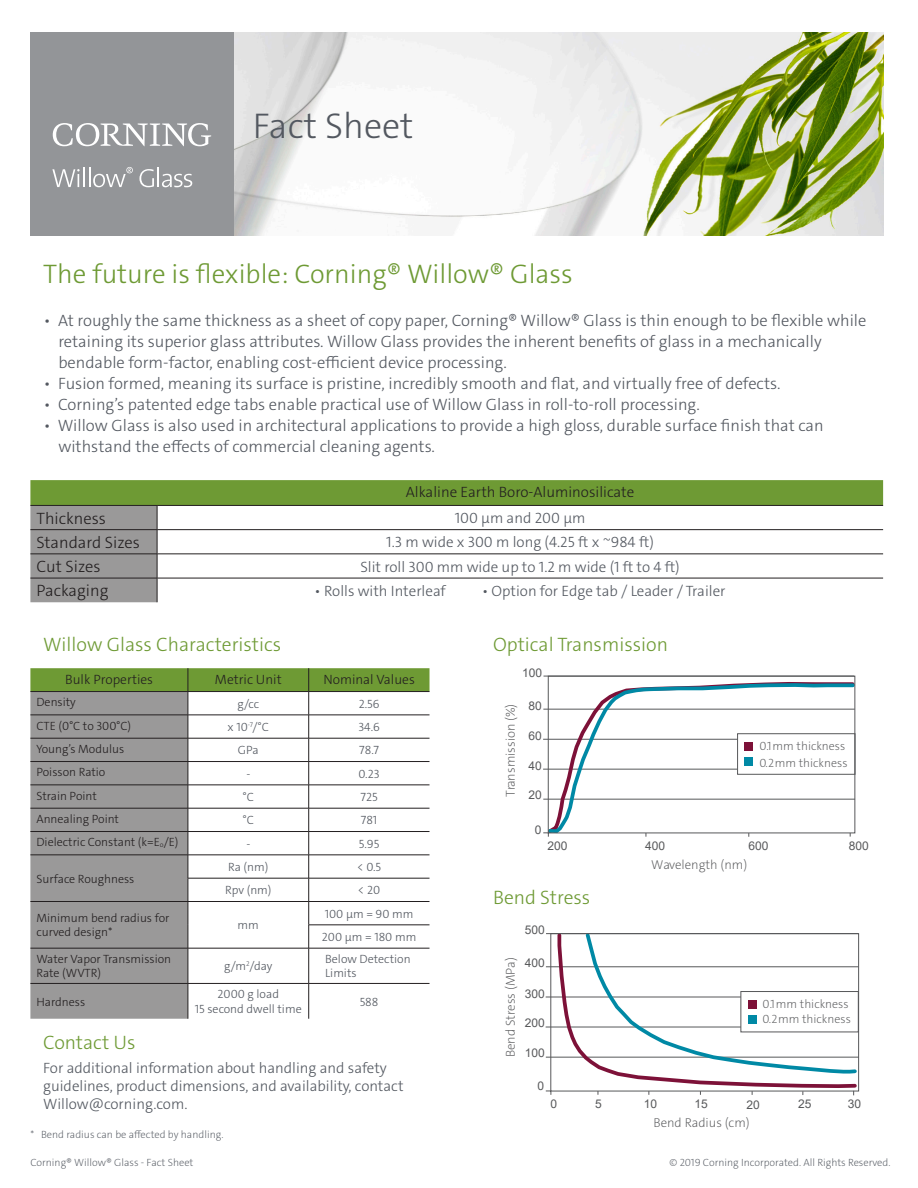
<style>
.page{position:relative;width:918px;height:1188px;background:#fff}
.page>*{position:absolute;margin:0;border:0;box-sizing:border-box;transform-origin:0 0}
.t1{font:300 36px "The Sans C4 s";color:#535860}
.t2{font:300 27px "The Sans C4 s";color:#6e9a34}
.t3{font:300 19.5px "The Sans C4 s";color:#6e9a34}
.t4{font:300 16.5px/21px "The Sans C4 s";color:#535860}
.t5{font:300 16.5px "The Sans C4 s";color:#231f20}
.t6{font:300 15px/18px "The Sans C4 s";color:#535860}
.t7{font:300 15px "The Sans C4 s";color:#231f20}
.t8{font:300 13.5px "The Sans C4 s";color:#231f20}
.t9{font:200 12.9px "The Sans C4 s";color:#57585a}
.t10{font:300 12px/14.4px "The Sans C4 s";color:#231f20}
.t11{font:300 12px/14.4px "The Sans C4 s";color:#535860}
.t12{font:200 12px/14.7px "The Sans C4 s";color:#57585a}
.t13{font:12px "Arial";color:#57585a}
.t14{font:200 10.5px "The Sans C4 s";color:#535860}
</style>
<div class="page">
<img style="left:234px;top:32px;width:649px;height:204px">
<div style="left:30px;top:32px;width:204px;height:204px;background:#939598"></div>
<svg style="left:53px;top:123px;width:158px;height:23px"></svg>
<svg style="left:52px;top:167px;width:81px;height:20px"></svg>
<svg style="left:139px;top:168px;width:53px;height:19px"></svg>
<svg style="left:30px;top:480px;width:853px;height:122px"></svg>
<hr style="left:546px;top:933px;width:312px;height:1px;background:#57585a">
<hr style="left:546px;top:966px;width:313px;height:1px;background:#57585a">
<hr style="left:546px;top:997px;width:312px;height:1px;background:#57585a">
<hr style="left:546px;top:1027px;width:312px;height:1px;background:#57585a">
<hr style="left:546px;top:1057px;width:313px;height:1px;background:#57585a">
<svg style="left:546px;top:1091px;width:6px;height:4px"></svg>
<svg style="left:556px;top:935px;width:301px;height:153px"></svg>
<div style="left:740px;top:991px;width:119px;height:41px;background:#fff;border:1px solid #57585a"></div>
<div style="left:748px;top:1000px;width:9px;height:9px;background:#7d1138"></div>
<div style="left:748px;top:1015px;width:9px;height:9px;background:#0089a5"></div>
<div style="left:550px;top:933px;width:309px;height:158px;border:1px solid #57585a"></div>
<hr style="left:544px;top:676px;width:310px;height:1px;background:#57585a">
<hr style="left:543px;top:709px;width:312px;height:1px;background:#57585a">
<hr style="left:543px;top:739px;width:311px;height:1px;background:#57585a">
<hr style="left:543px;top:769px;width:311px;height:1px;background:#57585a">
<hr style="left:543px;top:799px;width:312px;height:1px;background:#57585a">
<svg style="left:546px;top:681px;width:310px;height:154px"></svg>
<div style="left:548px;top:676px;width:307px;height:157px;border:1px solid #57585a"></div>
<div style="left:30px;top:949px;width:158px;height:70px;background:#9a9999"></div>
<svg style="left:30px;top:668px;width:400px;height:280px"></svg>
<hr style="left:30px;top:948px;width:158px;height:1px;background:#231f20">
<hr style="left:188px;top:948px;width:121px;height:1px;background:#231f20">
<hr style="left:188px;top:948px;width:1px;height:35px;background:#231f20">
<hr style="left:309px;top:948px;width:121px;height:1px;background:#231f20">
<hr style="left:308px;top:948px;width:1px;height:35px;background:#231f20">
<hr style="left:30px;top:983px;width:158px;height:1px;background:#231f20">
<hr style="left:188px;top:983px;width:121px;height:1px;background:#231f20">
<hr style="left:188px;top:984px;width:1px;height:35px;background:#231f20">
<hr style="left:309px;top:983px;width:121px;height:1px;background:#231f20">
<hr style="left:308px;top:984px;width:1px;height:35px;background:#231f20">
<p class="t1" style="left:253px;top:103px;width:162px">Fact Sheet</p>
<p class="t2" style="left:43px;top:256px;width:531px">The future is flexible: Corning® Willow® Glass</p>
<p class="t4" style="left:58px;top:310px;width:810px;text-indent:-14px">• At roughly the same thickness as a sheet of copy paper, Corning® Willow® Glass is thin enough to be flexible while retaining its superior glass attributes. Willow Glass provides the inherent benefits of glass in a mechanically bendable form-factor, enabling cost-efficient device processing.</p>
<p class="t4" style="left:44px;top:373px;width:738px">• Fusion formed, meaning its surface is pristine, incredibly smooth and flat, and virtually free of defects.</p>
<p class="t4" style="left:44px;top:394px;width:658px">• Corning’s patented edge tabs enable practical use of Willow Glass in roll-to-roll processing.</p>
<p class="t4" style="left:58px;top:415px;width:767px;text-indent:-14px">• Willow Glass is also used in architectural applications to provide a high gloss, durable surface finish that can withstand the effects of commercial cleaning agents.</p>
<p class="t7" style="left:406px;top:483px;width:230px">Alkaline Earth Boro-Aluminosilicate</p>
<p class="t5" style="left:36px;top:507px;width:71px">Thickness</p>
<p class="t6" style="left:455px;top:509px;width:132px">100 µm and 200 µm</p>
<p class="t5" style="left:36px;top:532px;width:105px">Standard Sizes</p>
<p class="t6" style="left:386px;top:533px;width:269px">1.3 m wide x 300 m long (4.25 ft x ~984 ft)</p>
<p class="t5" style="left:36px;top:556px;width:66px">Cut Sizes</p>
<p class="t6" style="left:360px;top:558px;width:321px">Slit roll 300 mm wide up to 1.2 m wide (1 ft to 4 ft)</p>
<p class="t5" style="left:36px;top:580px;width:74px">Packaging</p>
<p class="t6" style="left:315px;top:582px;width:133px">• Rolls with Interleaf</p>
<p class="t6" style="left:482px;top:582px;width:245px">• Option for Edge tab / Leader / Trailer</p>
<p class="t3" style="left:43px;top:632px;width:239px">Willow Glass Characteristics</p>
<p class="t8" style="left:65px;top:671px;width:89px">Bulk Properties</p>
<p class="t8" style="left:215px;top:671px;width:68px">Metric Unit</p>
<p class="t8" style="left:323px;top:671px;width:93px">Nominal Values</p>
<p class="t10" style="left:36px;top:695px;width:41px">Density</p>
<p class="t11" style="left:238px;top:696px;width:23px">g/cc</p>
<p class="t11" style="left:359px;top:696px;width:22px">2.56</p>
<p class="t10" style="left:36px;top:719px;width:96px">CTE (0°C to 300°C)</p>
<p class="t11" style="left:228px;top:720px;width:43px">x 10<sup>-7</sup>/°C</p>
<p class="t11" style="left:358px;top:720px;width:23px">34.6</p>
<p class="t10" style="left:36px;top:742px;width:89px">Young’s Modulus</p>
<p class="t11" style="left:238px;top:743px;width:22px">GPa</p>
<p class="t11" style="left:359px;top:743px;width:21px">78.7</p>
<p class="t10" style="left:36px;top:765px;width:71px">Poisson Ratio</p>
<p class="t11" style="left:246px;top:766px;width:5px">-</p>
<p class="t11" style="left:359px;top:766px;width:22px">0.23</p>
<p class="t10" style="left:36px;top:789px;width:62px">Strain Point</p>
<p class="t11" style="left:243px;top:790px;width:13px">°C</p>
<p class="t11" style="left:361px;top:790px;width:19px">725</p>
<p class="t10" style="left:36px;top:812px;width:84px">Annealing Point</p>
<p class="t11" style="left:243px;top:813px;width:13px">°C</p>
<p class="t11" style="left:361px;top:813px;width:18px">781</p>
<p class="t10" style="left:36px;top:835px;width:144px">Dielectric Constant (k=E<sub>o</sub>/E)</p>
<p class="t11" style="left:246px;top:836px;width:5px">-</p>
<p class="t11" style="left:359px;top:836px;width:22px">5.95</p>
<p class="t10" style="left:36px;top:871px;width:99px">Surface Roughness</p>
<p class="t11" style="left:228px;top:860px;width:42px">Ra (nm)</p>
<p class="t11" style="left:357px;top:860px;width:25px">&lt; 0.5</p>
<p class="t11" style="left:225px;top:883px;width:48px">Rpv (nm)</p>
<p class="t11" style="left:358px;top:883px;width:24px">&lt; 20</p>
<p class="t10" style="left:36px;top:911px;width:135px">Minimum bend radius for curved design*</p>
<p class="t11" style="left:238px;top:918px;width:23px">mm</p>
<p class="t11" style="left:325px;top:906px;width:90px">100 µm = 90 mm</p>
<p class="t11" style="left:322px;top:930px;width:96px">200 µm = 180 mm</p>
<p class="t10" style="left:36px;top:952px;width:136px">Water Vapor Transmission<br>Rate (WVTR)</p>
<p class="t11" style="left:224px;top:959px;width:50px">g/m<sup>2</sup>/day</p>
<p class="t11" style="left:325px;top:952px;width:87px">Below Detection<br>Limits</p>
<p class="t10" style="left:36px;top:994px;width:50px">Hardness</p>
<p class="t11" style="left:218px;top:987px;width:63px">2000 g load</p>
<p class="t11" style="left:195px;top:1002px;width:108px">15 second dwell time</p>
<p class="t11" style="left:360px;top:994px;width:20px">588</p>
<p class="t3" style="left:43px;top:1030px;width:94px">Contact Us</p>
<p class="t6" style="left:43px;top:1059px;width:362px">For additional information about handling and safety guidelines, product dimensions, and availability, contact<br>Willow@corning.com.</p>
<p class="t3" style="left:493px;top:632px;width:176px">Optical Transmission</p>
<p class="t13" style="left:522px;top:664px;width:22px">100</p>
<p class="t13" style="left:529px;top:697px;width:15px">80</p>
<p class="t13" style="left:529px;top:728px;width:15px">60</p>
<p class="t13" style="left:529px;top:757px;width:15px">40</p>
<p class="t13" style="left:529px;top:787px;width:15px">20</p>
<p class="t13" style="left:535px;top:821px;width:8px">0</p>
<p class="t9" style="left:502px;top:797px;width:95px;rotate:-90deg">Transmission (%)</p>
<p class="t12" style="left:759px;top:738px;width:90px;line-height:16.2px">0.1 mm thickness<br>0.2 mm thickness</p>
<p class="t13" style="left:548px;top:837px;width:22px">200</p>
<p class="t13" style="left:645px;top:837px;width:22px">400</p>
<p class="t13" style="left:748px;top:837px;width:22px">600</p>
<p class="t13" style="left:849px;top:837px;width:22px">800</p>
<p class="t3" style="left:493px;top:885px;width:99px">Bend Stress</p>
<p class="t13" style="left:525px;top:922px;width:22px">500</p>
<p class="t13" style="left:525px;top:955px;width:22px">400</p>
<p class="t13" style="left:525px;top:985px;width:22px">300</p>
<p class="t13" style="left:525px;top:1015px;width:22px">200</p>
<p class="t13" style="left:525px;top:1045px;width:22px">100</p>
<p class="t13" style="left:538px;top:1078px;width:8px">0</p>
<p class="t9" style="left:502px;top:1057px;width:101px;rotate:-90deg">Bend Stress (MPa)</p>
<p class="t9" style="left:651px;top:856px;width:98px">Wavelength (nm)</p>
<p class="t12" style="left:763px;top:997px;width:90px">0.1 mm thickness<br>0.2 mm thickness</p>
<p class="t13" style="left:551px;top:1095px;width:8px">0</p>
<p class="t13" style="left:595px;top:1096px;width:8px">5</p>
<p class="t13" style="left:644px;top:1096px;width:15px">10</p>
<p class="t13" style="left:694px;top:1096px;width:15px">15</p>
<p class="t13" style="left:746px;top:1096px;width:15px">20</p>
<p class="t13" style="left:798px;top:1096px;width:15px">25</p>
<p class="t13" style="left:848px;top:1096px;width:15px">30</p>
<p class="t9" style="left:653px;top:1115px;width:98px">Bend Radius (cm)</p>
<p class="t14" style="left:30px;top:1128px;width:195px">* Bend radius can be affected by handling.</p>
<p class="t14" style="left:30px;top:1155px;width:165px">Corning® Willow® Glass - Fact Sheet</p>
<p class="t14" style="left:670px;top:1155px;width:223px">© 2019 Corning Incorporated. All Rights Reserved.</p>
</div>
